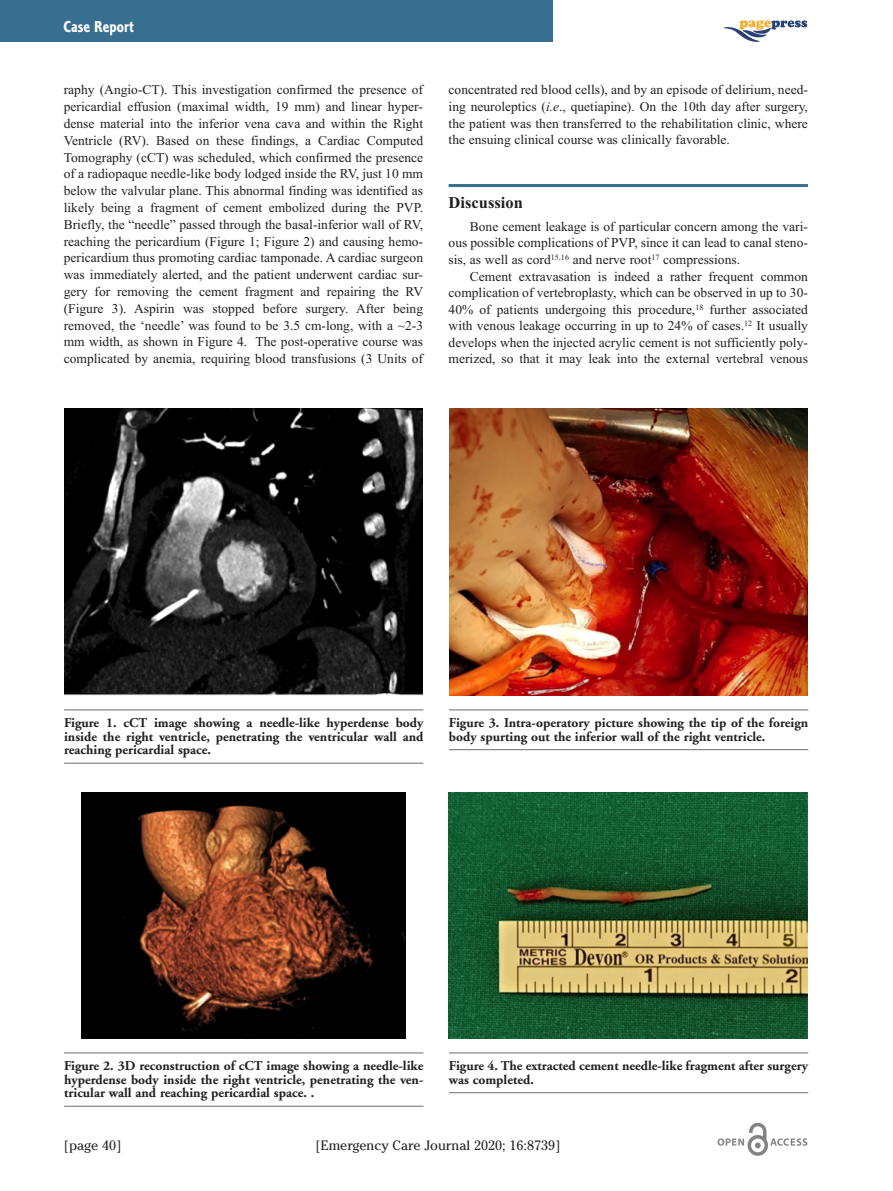
<style>
.page{position:relative;width:893px;height:1191px;background:#fff}
.page>*{position:absolute;margin:0;border:0;box-sizing:border-box;transform-origin:0 0}
.t1{font:700 16.5px "Times New Roman";color:#231f20}
.t2{font:16.5px "Corinthian Bold Condensed Plain";color:#fff}
.t3{font:13.5px/16.8px "Times New Roman";color:#231f20;text-align:justify}
.t4{font:700 13.5px/13.5px "Adobe Garamond";color:#231f20;text-align:justify}
.t5{font:13.5px "Cheltenham";color:#231f20}
.s1{font-style:italic}
</style>
<div class="page">
<hr style="left:449px;top:184px;width:359px;height:3px;background:#386e8f">
<div style="left:0;top:0;width:553px;height:42px;background:#386e8f"></div>
<img style="left:717px;top:1123px;width:91px;height:33px">
<img style="left:723px;top:20px;width:84px;height:22px">
<hr style="left:64px;top:709px;width:359px;height:1px;background:#6c6d70">
<hr style="left:64px;top:763px;width:359px;height:1px;background:#6c6d70">
<img style="left:65px;top:409px;width:357px;height:286px">
<hr style="left:64px;top:1052px;width:359px;height:1px;background:#6c6d70">
<hr style="left:64px;top:1105px;width:359px;height:1px;background:#6c6d70">
<img style="left:81px;top:792px;width:325px;height:246px">
<hr style="left:449px;top:709px;width:359px;height:1px;background:#6c6d70">
<hr style="left:449px;top:749px;width:359px;height:1px;background:#6c6d70">
<img style="left:449px;top:409px;width:358px;height:287px">
<hr style="left:449px;top:1052px;width:359px;height:1px;background:#6c6d70">
<hr style="left:449px;top:1092px;width:359px;height:1px;background:#6c6d70">
<img style="left:449px;top:792px;width:359px;height:246px">
<p class="t2" style="left:63px;top:21px;width:72px">Case Report</p>
<p class="t3" style="left:64px;top:81px;width:361px">raphy (Angio-CT). This investigation confirmed the presence of pericardial effusion (maximal width, 19 mm) and linear hyper&shy;dense material into the inferior vena cava and within the Right Ventricle (RV). Based on these findings, a Cardiac Computed Tomography (cCT) was scheduled, which confirmed the presence of a radiopaque needle-like body lodged inside the RV, just 10 mm below the valvular plane. This abnormal finding was identified as likely being a fragment of cement embolized during the PVP.<br>Briefly, the “needle” passed through the basal-inferior wall of RV, reaching the pericardium (Figure 1; Figure 2) and causing hemo&shy;pericardium thus promoting cardiac tamponade. A cardiac surgeon was immediately alerted, and the patient underwent cardiac sur&shy;gery for removing the cement fragment and repairing the RV (Figure 3). Aspirin was stopped before surgery. After being removed, the ‘needle’ was found to be 3.5 cm-long, with a ~2-3 mm width, as shown in Figure 4. The post-operative course was complicated by anemia, requiring blood transfusions (3 Units of</p>
<p class="t3" style="left:449px;top:81px;width:361px">concentrated red blood cells), and by an episode of delirium, need&shy;ing neuroleptics (<span class="s1">i.e</span>., quetiapine). On the 10th day after surgery, the patient was then transferred to the rehabilitation clinic, where the ensuing clinical course was clinically favorable.</p>
<p class="t1" style="left:449px;top:193px;width:76px">Discussion</p>
<p class="t3" style="left:449px;top:218px;width:361px;text-indent:21px">Bone cement leakage is of particular concern among the vari&shy;ous possible complications of PVP, since it can lead to canal steno&shy;sis, as well as cord<sup>15,16</sup> and nerve root<sup>17</sup> compressions.</p>
<p class="t3" style="left:449px;top:268px;width:361px;text-indent:21px">Cement extravasation is indeed a rather frequent common complication of vertebroplasty, which can be observed in up to 30- 40% of patients undergoing this procedure,<sup>18</sup> further associated with venous leakage occurring in up to 24% of cases.<sup>12</sup> It usually develops when the injected acrylic cement is not sufficiently poly&shy;merized, so that it may leak into the external vertebral venous</p>
<p class="t4" style="left:64px;top:717px;width:361px">Figure 1. cCT image showing a needle-like hyperdense body inside the right ventricle, penetrating the ventricular wall and reaching pericardial space.</p>
<p class="t4" style="left:449px;top:717px;width:361px">Figure 3. Intra-operatory picture showing the tip of the foreign body spurting out the inferior wall of the right ventricle.</p>
<p class="t4" style="left:64px;top:1060px;width:361px">Figure 2. 3D reconstruction of cCT image showing a needle-like hyperdense body inside the right ventricle, penetrating the ven&shy;tricular wall and reaching pericardial space. .</p>
<p class="t4" style="left:449px;top:1060px;width:361px">Figure 4. The extracted cement needle-like fragment after surgery was completed.</p>
<p class="t5" style="left:64px;top:1137px;width:59px">[page 40]</p>
<p class="t5" style="left:315px;top:1137px;width:247px">[Emergency Care Journal 2020; 16:8739]</p>
</div>
